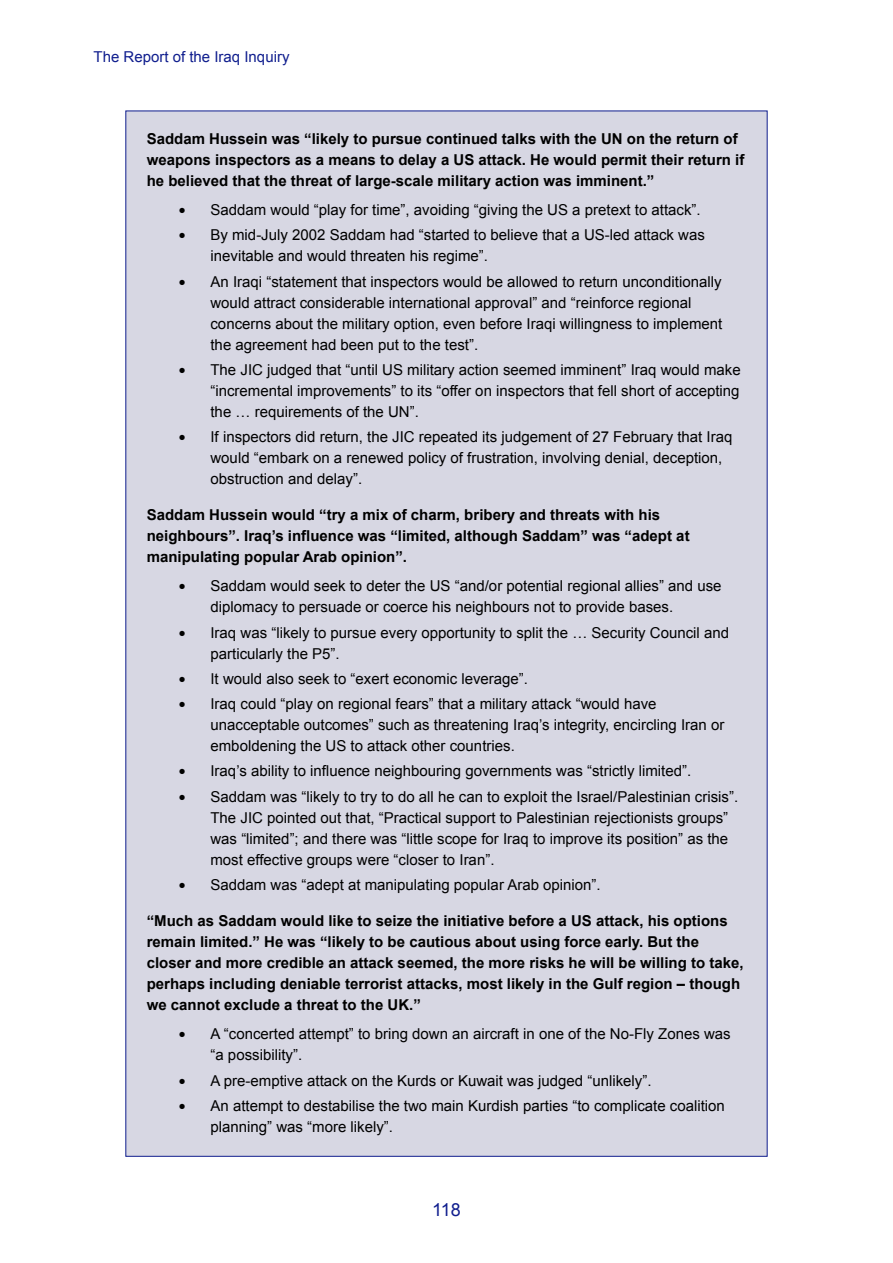
<style>
.page{position:relative;width:893px;height:1263px;background:#fff}
.page>*{position:absolute;margin:0;border:0;box-sizing:border-box;transform-origin:0 0}
.t1{font:18px "Arial";color:#101e8e}
.t2{font:15px/21px "Arial";color:#000}
.Box_Text{font:700 15px/21px "Arial";color:#000}
.t3{font:15px "Arial";color:#101e8e}
.s1{font-size:21px}
</style>
<div class="page">
<div style="left:125px;top:111px;width:642px;height:1046px;background:#d7d7e3"></div>
<p class="t3" style="left:94px;top:47px;width:197px">The Report of the Iraq Inquiry</p>
<p class="Box_Text" style="left:147px;top:128px;width:599px">Saddam Hussein was “likely to pursue continued talks with the UN on the return of weapons inspectors as a means to delay a US attack. He would permit their return if he believed that the threat of large‑scale military action was imminent.”</p>
<p class="t2" style="left:179px;top:199px;width:524px"><span class="s1">•</span> Saddam would “play for time”, avoiding “giving the US a pretext to attack”.</p>
<p class="t2" style="left:210px;top:225px;width:496px;text-indent:-32px"><span class="s1">•</span> By mid‑July 2002 Saddam had “started to believe that a US‑led attack was inevitable and would threaten his regime”.</p>
<p class="t2" style="left:210px;top:271px;width:513px;text-indent:-32px"><span class="s1">•</span> An Iraqi “statement that inspectors would be allowed to return unconditionally would attract considerable international approval” and “reinforce regional concerns about the military option, even before Iraqi willingness to implement the agreement had been put to the test”.</p>
<p class="t2" style="left:210px;top:359px;width:532px;text-align:justify;text-indent:-32px"><span class="s1">•</span> The JIC judged that “until US military action seemed imminent” Iraq would make “incremental improvements” to its “offer on inspectors that fell short of accepting the … requirements of the UN”.</p>
<p class="t2" style="left:210px;top:426px;width:523px;text-indent:-32px"><span class="s1">•</span> If inspectors did return, the JIC repeated its judgement of 27 February that Iraq would “embark on a renewed policy of frustration, involving denial, deception, obstruction and delay”.</p>
<p class="Box_Text" style="left:147px;top:504px;width:544px">Saddam Hussein would “try a mix of charm, bribery and threats with his neighbours”. Iraq’s influence was “limited, although Saddam” was “adept at manipulating popular Arab opinion”.</p>
<p class="t2" style="left:210px;top:576px;width:513px;text-indent:-32px"><span class="s1">•</span> Saddam would seek to deter the US “and/or potential regional allies” and use diplomacy to persuade or coerce his neighbours not to provide bases.</p>
<p class="t2" style="left:210px;top:622px;width:520px;text-indent:-32px"><span class="s1">•</span> Iraq was “likely to pursue every opportunity to split the … Security Council and particularly the P5”.</p>
<p class="t2" style="left:179px;top:668px;width:351px"><span class="s1">•</span> It would also seek to “exert economic leverage”.</p>
<p class="t2" style="left:210px;top:694px;width:515px;text-indent:-32px"><span class="s1">•</span> Iraq could “play on regional fears” that a military attack “would have unacceptable outcomes” such as threatening Iraq’s integrity, encircling Iran or emboldening the US to attack other countries.</p>
<p class="t2" style="left:179px;top:761px;width:514px"><span class="s1">•</span> Iraq’s ability to influence neighbouring governments was “strictly limited”.</p>
<p class="t2" style="left:210px;top:786px;width:529px;text-indent:-32px"><span class="s1">•</span> Saddam was “likely to try to do all he can to exploit the Israel/Palestinian crisis”.<br>The JIC pointed out that, “Practical support to Palestinian rejectionists groups” was “limited”; and there was “little scope for Iraq to improve its position” as the most effective groups were “closer to Iran”.</p>
<p class="t2" style="left:179px;top:874px;width:424px"><span class="s1">•</span> Saddam was “adept at manipulating popular Arab opinion”.</p>
<p class="Box_Text" style="left:147px;top:910px;width:598px">“Much as Saddam would like to seize the initiative before a US attack, his options remain limited.” He was “likely to be cautious about using force early. But the closer and more credible an attack seemed, the more risks he will be willing to take, perhaps including deniable terrorist attacks, most likely in the Gulf region – though we cannot exclude a threat to the UK.”</p>
<p class="t2" style="left:210px;top:1024px;width:522px;text-indent:-32px"><span class="s1">•</span> A “concerted attempt” to bring down an aircraft in one of the No‑Fly Zones was “a possibility”.</p>
<p class="t2" style="left:179px;top:1070px;width:474px"><span class="s1">•</span> A pre‑emptive attack on the Kurds or Kuwait was judged “unlikely”.</p>
<p class="t2" style="left:210px;top:1095px;width:516px;text-indent:-32px"><span class="s1">•</span> An attempt to destabilise the two main Kurdish parties “to complicate coalition planning” was “more likely”.</p>
<p class="t1" style="left:432px;top:1197px;width:30px">118</p>
</div>
